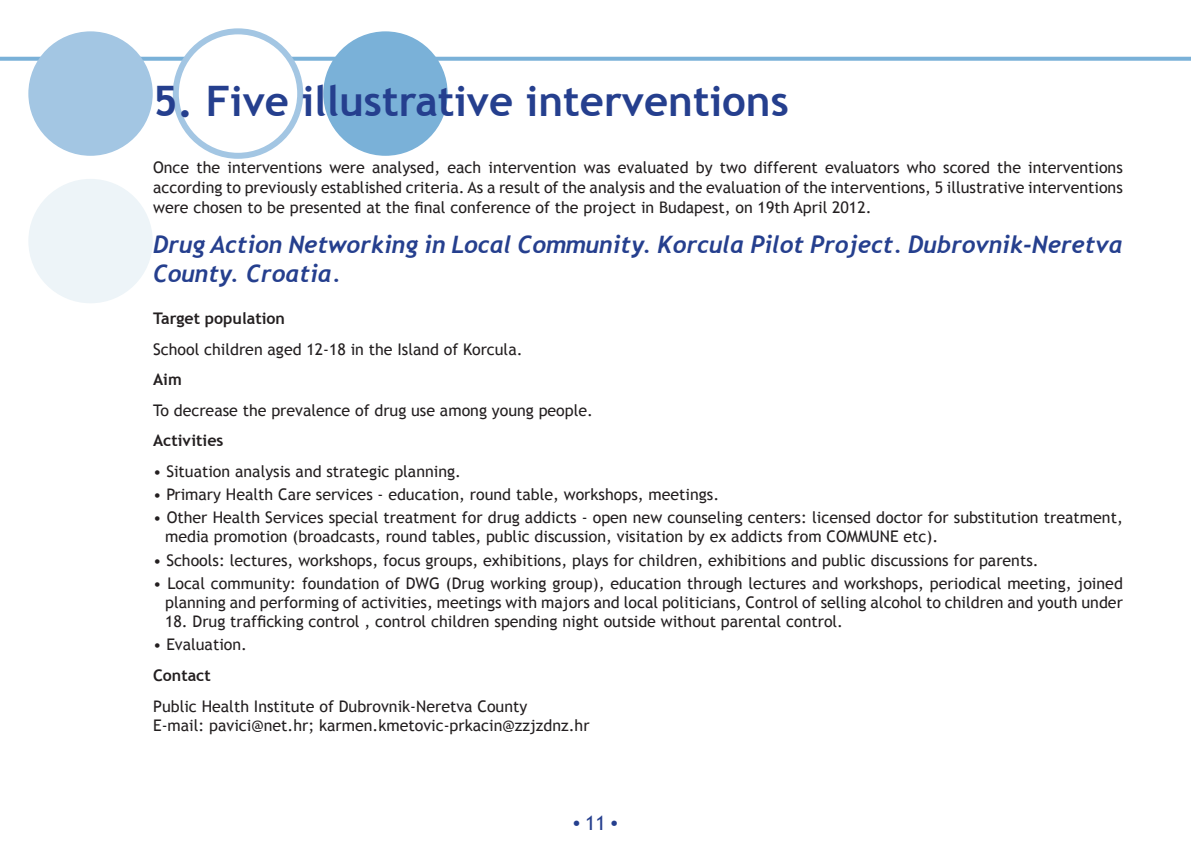
<style>
.page{position:relative;width:1191px;height:851px;background:#fff}
.page>*{position:absolute;margin:0;border:0;box-sizing:border-box;transform-origin:0 0}
.t1{font:700 42px "Trebuchet MS";color:#253f8e}
.t2{font:italic 700 24px/28.8px "Trebuchet";color:#253f8e}
.t3{font:20px "Times";color:#253f8e}
.t4{font:16px/19.2px "Trebuchet MS";color:#231f20}
.t5{font:700 16px "Trebuchet MS";color:#231f20}
.s1{font-family:"Trebuchet MS"}
</style>
<div class="page">
<svg style="left:0;top:57px;width:1191px;height:4px;background:#82b6da"></svg>
<div style="left:28px;top:31px;width:125px;height:125px;background:#a3c6e3;border-radius:50%"></div>
<div style="left:28px;top:179px;width:125px;height:124px;background:#edf4f8;border-radius:50%"></div>
<div style="left:176px;top:31px;width:124px;height:125px;background:#fff;border-radius:50%"></div>
<div style="left:173px;top:28px;width:130px;height:131px;border:6px solid #a3c6e3;border-radius:50%"></div>
<div style="left:323px;top:31px;width:124px;height:125px;background:#7ab1d8;border-radius:50%"></div>
<p class="t1" style="left:153px;top:75px;width:637px">5. Five illustrative interventions</p>
<p class="t4" style="left:153px;top:158px;width:971px;line-height:20px;text-align:justify">Once the interventions were analysed, each intervention was evaluated by two different evaluators who scored the interventions according to previously established criteria. As a result of the analysis and the evaluation of the interventions, 5 illustrative interventions were chosen to be presented at the final conference of the project in Budapest, on 19th April 2012.</p>
<p class="t2" style="left:153px;top:230px;width:971px">Drug Action Networking in Local Community. Korcula Pilot Project. Dubrovnik-Neretva<br>County. Croatia.</p>
<p class="t5" style="left:153px;top:308px;width:133px">Target population</p>
<p class="t4" style="left:153px;top:339px;width:371px">School children aged 12-18 in the Island of Korcula.</p>
<p class="t5" style="left:153px;top:369px;width:30px">Aim</p>
<p class="t4" style="left:153px;top:400px;width:441px">To decrease the prevalence of drug use among young people.</p>
<p class="t5" style="left:153px;top:430px;width:72px">Activities</p>
<p class="t4" style="left:153px;top:461px;width:309px">• Situation analysis and strategic planning.</p>
<p class="t4" style="left:153px;top:485px;width:567px">• Primary Health Care services - education, round table, workshops, meetings.</p>
<p class="t4" style="left:165px;top:508px;width:959px;text-indent:-12px">• Other Health Services special treatment for drug addicts - open new counseling centers: licensed doctor for substitution treatment, media promotion (broadcasts, round tables, public discussion, visitation by ex addicts from COMMUNE etc).</p>
<p class="t4" style="left:153px;top:550px;width:887px">• Schools: lectures, workshops, focus groups, exhibitions, plays for children, exhibitions and public discussions for parents.</p>
<p class="t4" style="left:153px;top:573px;width:971px;text-align:right">• Local community: foundation of DWG (Drug working group), education through lectures and workshops, periodical meeting, joined planning and performing of activities, meetings with majors and local politicians, Control of selling alcohol to children and youth under</p>
<p class="t4" style="left:165px;top:612px;width:679px">18. Drug trafficking control , control children spending night outside without parental control.</p>
<p class="t4" style="left:153px;top:635px;width:95px">• Evaluation.</p>
<p class="t5" style="left:153px;top:665px;width:59px">Contact</p>
<p class="t4" style="left:153px;top:696px;width:438px">Public Health Institute of Dubrovnik-Neretva County<br>E-mail: pavici@net.hr; karmen.kmetovic-prkacin@zzjzdnz.hr</p>
<p class="t3" style="left:573px;top:811px;width:46px">• <span class="s1">11</span> •</p>
</div>
